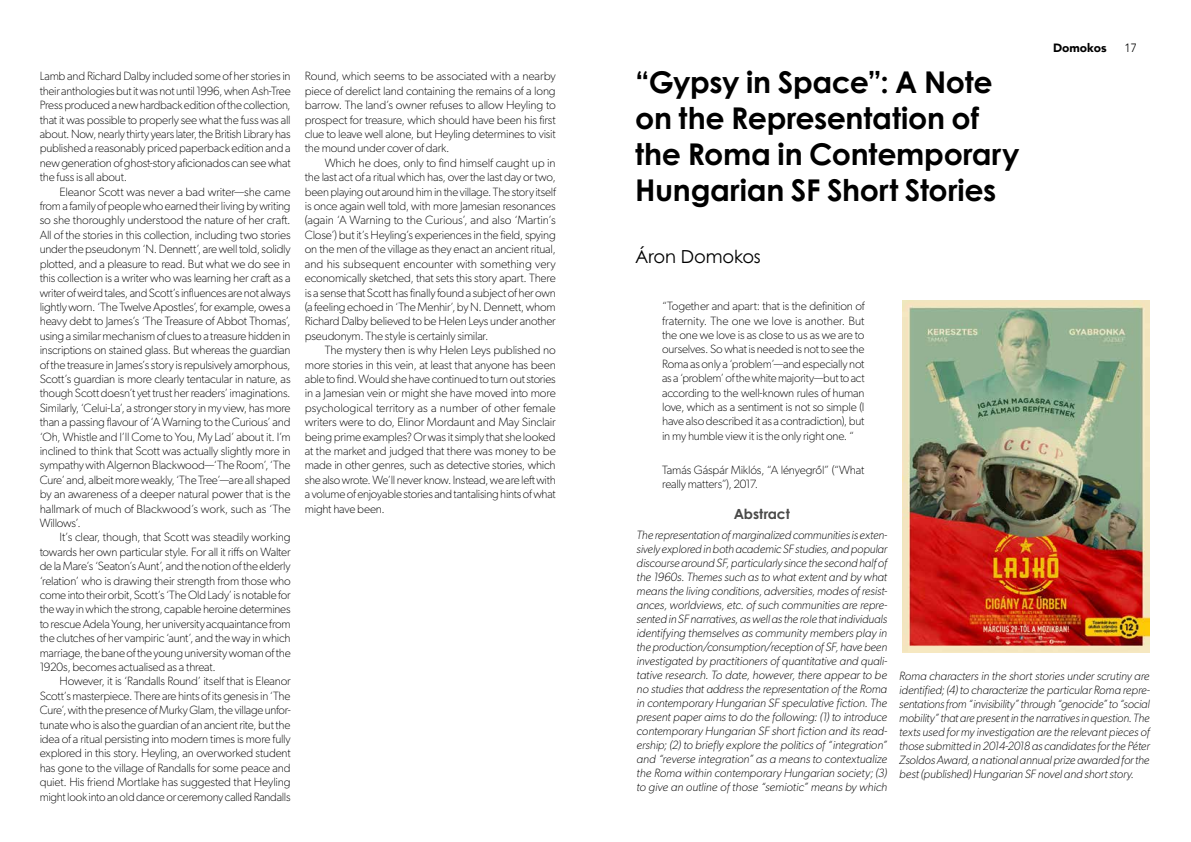
<style>
.page{position:relative;width:1191px;height:842px;background:#fff}
.page>*{position:absolute;margin:0;border:0;box-sizing:border-box;transform-origin:0 0}
.t1{font:700 30px/36px "Century Gothic Pro";letter-spacing:-.01em;color:#000}
.t2{font:18px "Century Gothic Pro";letter-spacing:-.005em;color:#000}
.t3{font:700 14px "Century Gothic Pro";letter-spacing:-.005em;color:#4a4a49}
.t4{font:100 12px/14.4px "Gibson";letter-spacing:-.015em;color:#000;text-align:justify}
.t5{font:italic 100 12px/14px "Gibson";letter-spacing:-.01em;color:#000;text-align:justify}
.t6{font:900 12px "Avenir";color:#000}
.t7{font:300 12px "Avenir";color:#000}
</style>
<div class="page">
<img style="left:902px;top:300px;width:247px;height:353px">
<p class="t4" style="left:40px;top:69px;width:252px">Lamb and Richard Dalby included some of her stories in their anthologies but it was not until 1996, when Ash-Tree Press produced a new hardback edition of the collection, that it was possible to properly see what the fuss was all about. Now, nearly thirty years later, the British Library has published a reasonably priced paperback edition and a new generation of ghost-story aficionados can see what the fuss is all about.</p>
<p class="t4" style="left:40px;top:184px;width:252px;text-indent:20px">Eleanor Scott was never a bad writer—she came from a family of people who earned their living by writing so she thoroughly understood the nature of her craft.<br>All of the stories in this collection, including two stories under the pseudonym ‘N. Dennett’, are well told, solidly plotted, and a pleasure to read. But what we do see in this collection is a writer who was learning her craft as a writer of weird tales, and Scott’s influences are not always lightly worn. ‘The Twelve Apostles’, for example, owes a heavy debt to James’s ‘The Treasure of Abbot Thomas’, using a similar mechanism of clues to a treasure hidden in inscriptions on stained glass. But whereas the guardian of the treasure in James’s story is repulsively amorphous, Scott’s guardian is more clearly tentacular in nature, as though Scott doesn’t yet trust her readers’ imaginations.<br>Similarly, ‘Celui-La’, a stronger story in my view, has more than a passing flavour of ‘A Warning to the Curious’ and ‘Oh, Whistle and I’ll Come to You, My Lad’ about it. I’m inclined to think that Scott was actually slightly more in sympathy with Algernon Blackwood—‘The Room’, ‘The Cure’ and, albeit more weakly, ‘The Tree’—are all shaped by an awareness of a deeper natural power that is the hallmark of much of Blackwood’s work, such as ‘The Willows’.</p>
<p class="t4" style="left:40px;top:530px;width:252px;text-indent:20px">It’s clear, though, that Scott was steadily working towards her own particular style. For all it riffs on Walter de la Mare’s ‘Seaton’s Aunt’, and the notion of the elderly ‘relation’ who is drawing their strength from those who come into their orbit, Scott’s ‘The Old Lady’ is notable for the way in which the strong, capable heroine determines to rescue Adela Young, her university acquaintance from the clutches of her vampiric ‘aunt’, and the way in which marriage, the bane of the young university woman of the 1920s, becomes actualised as a threat.</p>
<p class="t4" style="left:40px;top:674px;width:252px;text-indent:20px">However, it is ‘Randalls Round’ itself that is Eleanor Scott’s masterpiece. There are hints of its genesis in ‘The Cure’, with the presence of Murky Glam, the village unfor&shy;tunate who is also the guardian of an ancient rite, but the idea of a ritual persisting into modern times is more fully explored in this story. Heyling, an overworked student has gone to the village of Randalls for some peace and quiet. His friend Mortlake has suggested that Heyling might look into an old dance or ceremony called Randalls</p>
<p class="t4" style="left:305px;top:69px;width:252px">Round, which seems to be associated with a nearby piece of derelict land containing the remains of a long barrow. The land’s owner refuses to allow Heyling to prospect for treasure, which should have been his first clue to leave well alone, but Heyling determines to visit the mound under cover of dark.</p>
<p class="t4" style="left:305px;top:155px;width:252px;text-indent:20px">Which he does, only to find himself caught up in the last act of a ritual which has, over the last day or two, been playing out around him in the village. The story itself is once again well told, with more Jamesian resonances (again ‘A Warning to the Curious’, and also ‘Martin’s Close’) but it’s Heyling’s experiences in the field, spying on the men of the village as they enact an ancient ritual, and his subsequent encounter with something very economically sketched, that sets this story apart. There is a sense that Scott has finally found a subject of her own (a feeling echoed in ‘The Menhir’, by N. Dennett, whom Richard Dalby believed to be Helen Leys under another pseudonym. The style is certainly similar.</p>
<p class="t4" style="left:305px;top:343px;width:252px;text-indent:20px">The mystery then is why Helen Leys published no more stories in this vein, at least that anyone has been able to find. Would she have continued to turn out stories in a Jamesian vein or might she have moved into more psychological territory as a number of other female writers were to do, Elinor Mordaunt and May Sinclair being prime examples? Or was it simply that she looked at the market and judged that there was money to be made in other genres, such as detective stories, which she also wrote. We’ll never know. Instead, we are left with a volume of enjoyable stories and tantalising hints of what might have been.</p>
<h1 class="t1" style="left:635px;top:64px;width:386px">“Gypsy in Space”: A Note on the Representation of the Roma in Contemporary<br>Hungarian SF Short Stories</h1>
<h2 class="t2" style="left:635px;top:245px;width:127px">Áron Domokos</h2>
<p class="t6" style="left:1053px;top:37px;width:55px">Domokos</p>
<p class="t7" style="left:1124px;top:40px;width:14px">17</p>
<p class="t4" style="left:662px;top:299px;width:204px">“Together and apart: that is the definition of fraternity. The one we love is another. But the one we love is as close to us as we are to ourselves. So what is needed is not to see the Roma as only a ‘problem’—and especially not as a ‘problem’ of the white majority—but to act according to the well-known rules of human love, which as a sentiment is not so simple (I have also described it as a contradiction), but in my humble view it is the only right one. “</p>
<p class="t4" style="left:662px;top:462px;width:204px">Tamás Gáspár Miklós, “A lényegről” (“What really matters”), 2017.</p>
<p class="t3" style="left:733px;top:506px;width:58px">Abstract</p>
<p class="t5" style="left:636px;top:528px;width:252px">The representation of marginalized communities is exten&shy;sively explored in both academic SF studies, and popular discourse around SF, particularly since the second half of the 1960s. Themes such as to what extent and by what means the living conditions, adversities, modes of resist&shy;ances, worldviews, etc. of such communities are repre&shy;sented in SF narratives, as well as the role that individuals identifying themselves as community members play in the production/consumption/reception of SF, have been investigated by practitioners of quantitative and quali&shy;tative research. To date, however, there appear to be no studies that address the representation of the Roma in contemporary Hungarian SF speculative fiction. The present paper aims to do the following: (1) to introduce contemporary Hungarian SF short fiction and its read&shy;ership; (2) to briefly explore the politics of “integration” and “reverse integration” as a means to contextualize the Roma within contemporary Hungarian society; (3) to give an outline of those “semiotic” means by which</p>
<p class="t5" style="left:899px;top:668px;width:252px">Roma characters in the short stories under scrutiny are identified; (4) to characterize the particular Roma repre&shy;sentations from “invisibility” through “genocide” to “social mobility” that are present in the narratives in question. The texts used for my investigation are the relevant pieces of those submitted in 2014-2018 as candidates for the Péter Zsoldos Award, a national annual prize awarded for the best (published) Hungarian SF novel and short story.</p>
</div>
